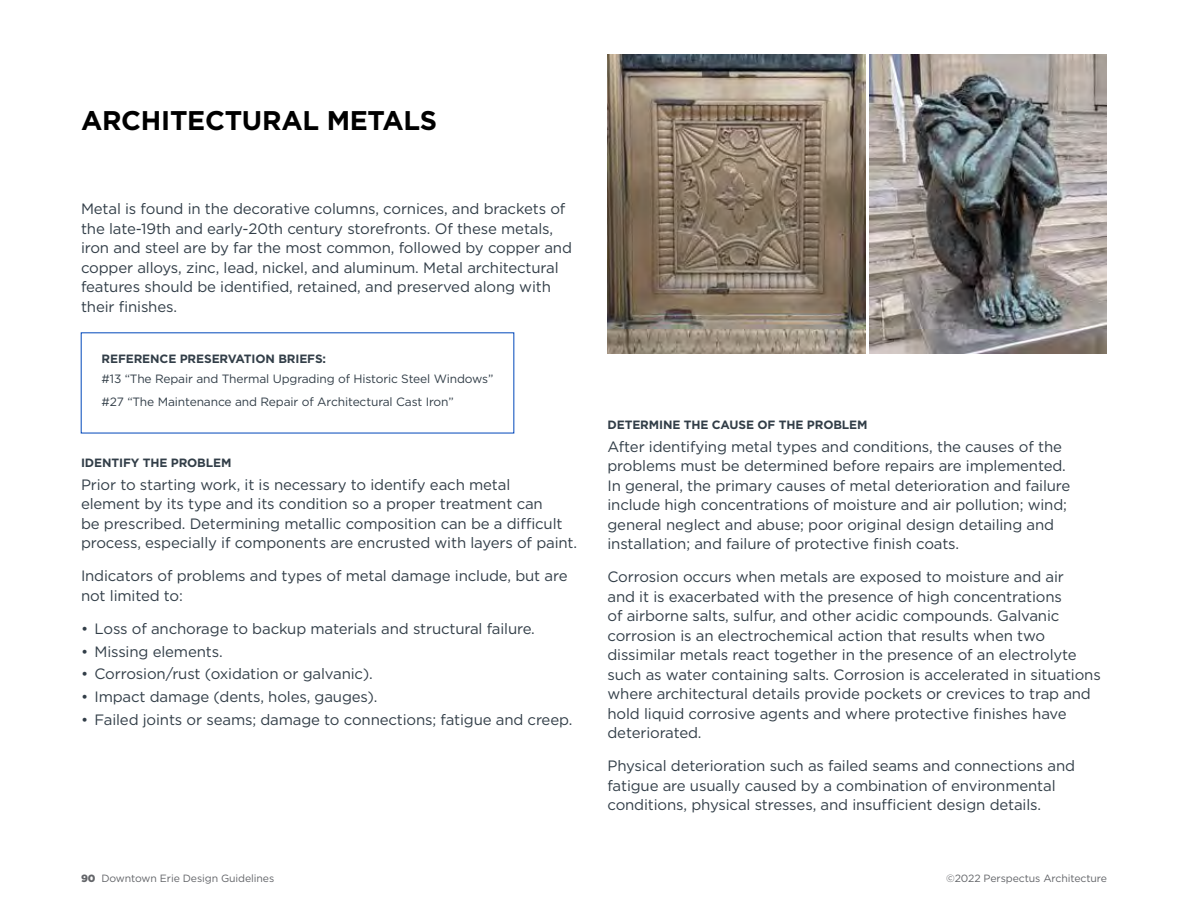
<style>
.page{position:relative;width:1188px;height:918px;background:#fff}
.page>*{position:absolute;margin:0;border:0;box-sizing:border-box;transform-origin:0 0}
.t1{font:700 27px "Gotham";letter-spacing:-.01em;color:#000}
.t2{font:15px/19.5px "Gotham";letter-spacing:-.01em;color:#323e48}
.t3{font:12px/23.2px "Gotham";letter-spacing:-.01em;color:#323e48}
.t4{font:700 12px "Gotham";letter-spacing:-.01em;color:#323e48}
.t5{font:10.5px "Gotham";letter-spacing:-.01em;color:#636569}
.s1{font-weight:900}
</style>
<div class="page">
<img style="left:608px;top:54px;width:258px;height:299px">
<img style="left:870px;top:54px;width:237px;height:299px">
<h1 class="t1" style="left:81px;top:102px;width:358px">ARCHITECTURAL METALS</h1>
<p class="t2" style="left:81px;top:199px;width:492px">Metal is found in the decorative columns, cornices, and brackets of the late-19th and early-20th century storefronts. Of these metals, iron and steel are by far the most common, followed by copper and copper alloys, zinc, lead, nickel, and aluminum. Metal architectural features should be identified, retained, and preserved along with their finishes.</p>
<p class="t4" style="left:102px;top:351px;width:226px">REFERENCE PRESERVATION BRIEFS:</p>
<p class="t3" style="left:102px;top:366px;width:393px">#13 “The Repair and Thermal Upgrading of Historic Steel Windows” #27 “The Maintenance and Repair of Architectural Cast Iron”</p>
<p class="t4" style="left:81px;top:455px;width:152px">IDENTIFY THE PROBLEM</p>
<p class="t2" style="left:81px;top:475px;width:498px">Prior to starting work, it is necessary to identify each metal<br>element by its type and its condition so a proper treatment can<br>be prescribed. Determining metallic composition can be a difficult process, especially if components are encrusted with layers of paint.</p>
<p class="t2" style="left:81px;top:566px;width:488px">Indicators of problems and types of metal damage include, but are not limited to:</p>
<p class="t2" style="left:81px;top:619px;width:455px">• Loss of anchorage to backup materials and structural failure.</p>
<p class="t2" style="left:81px;top:641px;width:143px">• Missing elements.</p>
<p class="t2" style="left:81px;top:664px;width:293px">• Corrosion/rust (oxidation or galvanic).</p>
<p class="t2" style="left:81px;top:687px;width:298px">• Impact damage (dents, holes, gauges).</p>
<p class="t2" style="left:81px;top:710px;width:493px">• Failed joints or seams; damage to connections; fatigue and creep.</p>
<p class="t4" style="left:608px;top:417px;width:262px">DETERMINE THE CAUSE OF THE PROBLEM</p>
<p class="t2" style="left:608px;top:436px;width:464px">After identifying metal types and conditions, the causes of the problems must be determined before repairs are implemented.<br>In general, the primary causes of metal deterioration and failure include high concentrations of moisture and air pollution; wind; general neglect and abuse; poor original design detailing and installation; and failure of protective finish coats.</p>
<p class="t2" style="left:608px;top:567px;width:495px">Corrosion occurs when metals are exposed to moisture and air<br>and it is exacerbated with the presence of high concentrations<br>of airborne salts, sulfur, and other acidic compounds. Galvanic corrosion is an electrochemical action that results when two dissimilar metals react together in the presence of an electrolyte such as water containing salts. Corrosion is accelerated in situations where architectural details provide pockets or crevices to trap and hold liquid corrosive agents and where protective finishes have deteriorated.</p>
<p class="t2" style="left:608px;top:756px;width:469px">Physical deterioration such as failed seams and connections and fatigue are usually caused by a combination of environmental conditions, physical stresses, and insufficient design details.</p>
<p class="t5" style="left:81px;top:871px;width:195px"><span class="s1">90</span> Downtown Erie Design Guidelines</p>
<p class="t5" style="left:946px;top:871px;width:162px">©2022 Perspectus Architecture</p>
</div>
